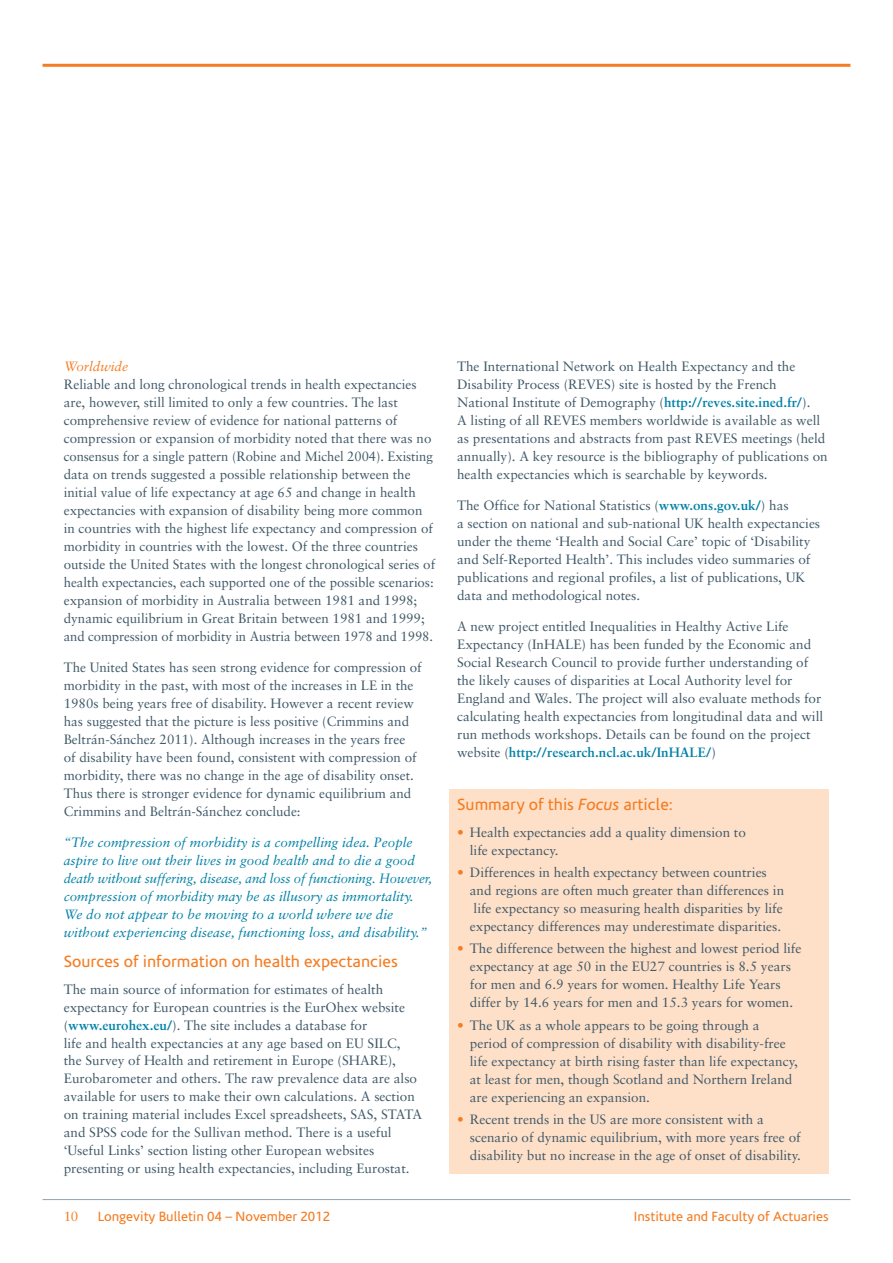
<style>
.page{position:relative;width:893px;height:1263px;background:#fff}
.page>*{position:absolute;margin:0;border:0;box-sizing:border-box;transform-origin:0 0}
.t1{font:16.5px "Corisande";color:#f47d23}
.t2{font:13.5px/18px "Sabon";color:#405968}
.t3{font:italic 13.5px/18px "Sabon";color:#0081a7}
.t4{font:13.5px "Corisande";color:#f47d23}
.t5{font:italic 13.5px "Sabon";color:#f47d23}
.t6{font:13.5px "Sabon";color:#f47d23}
.s1{font-weight:700;color:#0081a7}
.s2{font-style:italic}
.s3{color:#f47d23}
</style>
<div class="page">
<div style="left:449px;top:789px;width:380px;height:385px;background:#fee0c8"></div>
<hr style="left:43px;top:64px;width:807px;height:3px;background:#f47d23">
<hr style="left:43px;top:1199px;width:807px;height:1px;background:#90a3b0">
<p class="t5" style="left:64px;top:359px;width:66px">Worldwide</p>
<p class="t2" style="left:64px;top:375px;width:373px">Reliable and long chronological trends in health expectancies are, however, still limited to only a few countries. The last comprehensive review of evidence for national patterns of compression or expansion of morbidity noted that there was no consensus for a single pattern (Robine and Michel 2004). Existing data on trends suggested a possible relationship between the initial value of life expectancy at age 65 and change in health expectancies with expansion of disability being more common in countries with the highest life expectancy and compression of morbidity in countries with the lowest. Of the three countries outside the United States with the longest chronological series of health expectancies, each supported one of the possible scenarios: expansion of morbidity in Australia between 1981 and 1998; dynamic equilibrium in Great Britain between 1981 and 1999; and compression of morbidity in Austria between 1978 and 1998.</p>
<p class="t2" style="left:64px;top:658px;width:359px">The United States has seen strong evidence for compression of morbidity in the past, with most of the increases in LE in the 1980s being years free of disability. However a recent review has suggested that the picture is less positive (Crimmins and Beltrán-Sánchez 2011). Although increases in the years free<br>of disability have been found, consistent with compression of morbidity, there was no change in the age of disability onset.<br>Thus there is stronger evidence for dynamic equilibrium and Crimmins and Beltrán-Sánchez conclude:</p>
<p class="t3" style="left:64px;top:833px;width:370px">“The compression of morbidity is a compelling idea. People aspire to live out their lives in good health and to die a good death without suffering, disease, and loss of functioning. However, compression of morbidity may be as illusory as immortality.<br>We do not appear to be moving to a world where we die without experiencing disease, functioning loss, and disability.”</p>
<p class="t1" style="left:64px;top:952px;width:336px">Sources of information on health expectancies</p>
<p class="t2" style="left:64px;top:980px;width:360px">The main source of information for estimates of health expectancy for European countries is the EurOhex website (<span class="s1">www.eurohex.eu/</span>). The site includes a database for<br>life and health expectancies at any age based on EU SILC,<br>the Survey of Health and retirement in Europe (SHARE), Eurobarometer and others. The raw prevalence data are also available for users to make their own calculations. A section on training material includes Excel spreadsheets, SAS, STATA and SPSS code for the Sullivan method. There is a useful ‘Useful Links’ section listing other European websites presenting or using health expectancies, including Eurostat.</p>
<p class="t2" style="left:457px;top:357px;width:372px">The International Network on Health Expectancy and the Disability Process (REVES) site is hosted by the French National Institute of Demography (<span class="s1">http://reves.site.ined.fr/</span>).<br>A listing of all REVES members worldwide is available as well as presentations and abstracts from past REVES meetings (held annually). A key resource is the bibliography of publications on health expectancies which is searchable by keywords.</p>
<p class="t2" style="left:457px;top:496px;width:365px">The Office for National Statistics (<span class="s1">www.ons.gov.uk/</span>) has<br>a section on national and sub-national UK health expectancies under the theme ‘Health and Social Care’ topic of ‘Disability and Self-Reported Health’. This includes video summaries of publications and regional profiles, a list of publications, UK data and methodological notes.</p>
<p class="t2" style="left:457px;top:617px;width:368px">A new project entitled Inequalities in Healthy Active Life Expectancy (InHALE) has been funded by the Economic and Social Research Council to provide further understanding of the likely causes of disparities at Local Authority level for England and Wales. The project will also evaluate methods for calculating health expectancies from longitudinal data and will run methods workshops. Details can be found on the project website (<span class="s1">http://research.ncl.ac.uk/InHALE/</span>)</p>
<p class="t1" style="left:457px;top:796px;width:217px">Summary of this <span class="s2">Focus</span> article:</p>
<p class="t2" style="left:470px;top:823px;width:278px;text-indent:-13px"><span class="s3">•</span> Health expectancies add a quality dimension to life expectancy.</p>
<p class="t2" style="left:470px;top:863px;width:316px;text-indent:-13px"><span class="s3">•</span> Differences in health expectancy between countries and regions are often much greater than differences in life expectancy so measuring health disparities by life expectancy differences may underestimate disparities.</p>
<p class="t2" style="left:457px;top:939px;width:346px;text-align:center"><span class="s3">•</span> The difference between the highest and lowest period life expectancy at age 50 in the EU27 countries is 8.5 years<br>for men and 6.9 years for women. Healthy Life Years differ by 14.6 years for men and 15.3 years for women.</p>
<p class="t2" style="left:470px;top:1016px;width:330px;text-indent:-13px"><span class="s3">•</span> The UK as a whole appears to be going through a period of compression of disability with disability-free life expectancy at birth rising faster than life expectancy, at least for men, though Scotland and Northern Ireland are experiencing an expansion.</p>
<p class="t2" style="left:470px;top:1110px;width:333px;text-indent:-13px"><span class="s3">•</span> Recent trends in the US are more consistent with a scenario of dynamic equilibrium, with more years free of disability but no increase in the age of onset of disability.</p>
<p class="t6" style="left:64px;top:1208px;width:16px">10</p>
<p class="t4" style="left:98px;top:1209px;width:234px">Longevity Bulletin 04 – November 2012</p>
<p class="t4" style="left:634px;top:1209px;width:196px">Institute and Faculty of Actuaries</p>
</div>
